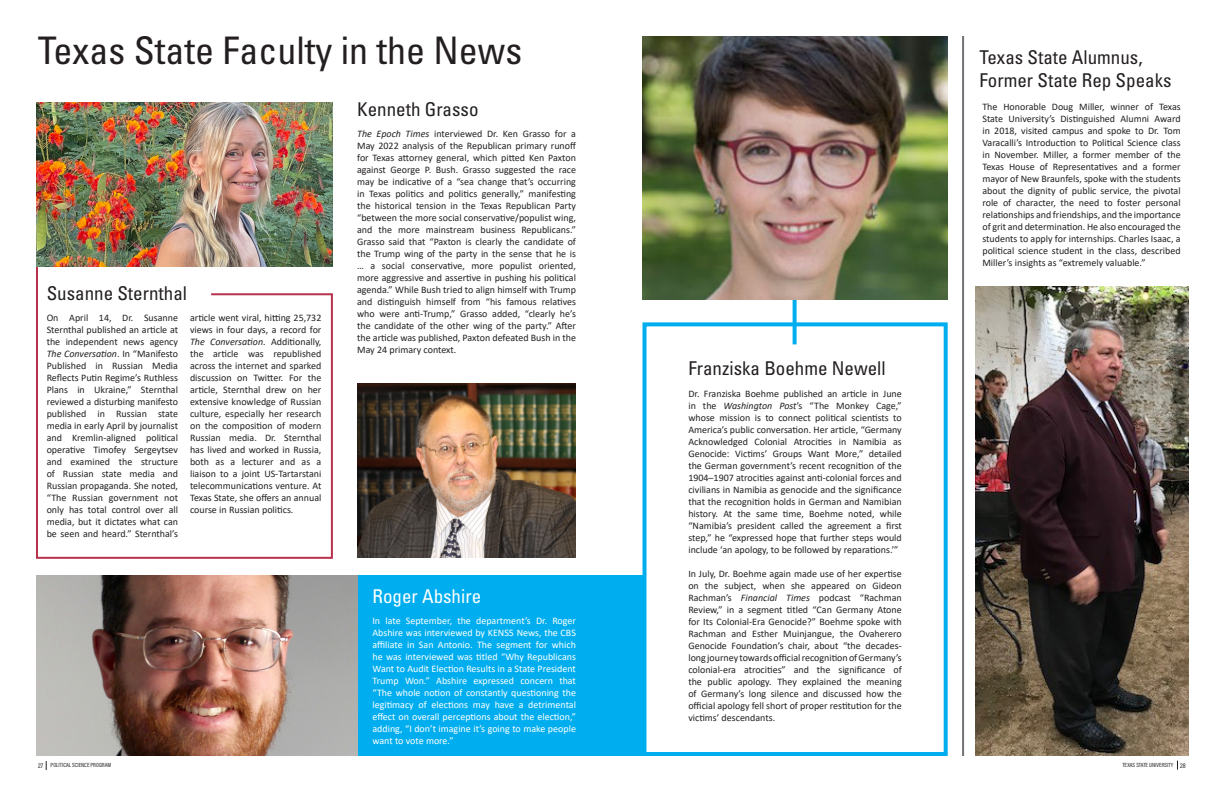
<style>
.page{position:relative;width:1224px;height:792px;background:#fff}
.page>*{position:absolute;margin:0;border:0;box-sizing:border-box;transform-origin:0 0}
.t1{font:condensed 38px "Univers LT Std";color:#231f20}
.t2{font:condensed 19px/22.8px "Univers LT Std";color:#231f20}
.t3{font:condensed 19px "Univers LT Std";color:#fff}
.t4{font:10px/12px "Calibri";color:#231f20;text-align:justify}
.t5{font:10px/12px "Calibri";color:#fff;text-align:justify}
.t6{font:6px "Acumin Pro Cond";color:#231f20}
.s1{font-style:italic}
.s2{font-size:7px}
</style>
<div class="page">
<div style="left:36px;top:260px;width:297px;height:299px;border:2px solid #b7314c"></div>
<svg style="left:793px;top:300px;width:4px;height:44px"></svg>
<div style="left:357px;top:575px;width:285px;height:181px;background:#00aeef"></div>
<img style="left:36px;top:102px;width:297px;height:164px">
<img style="left:36px;top:575px;width:321px;height:181px">
<div style="left:642px;top:322px;width:306px;height:434px;border:4px solid #00aeef"></div>
<img style="left:642px;top:36px;width:306px;height:264px">
<img style="left:357px;top:384px;width:219px;height:174px">
<hr style="left:962px;top:36px;width:2px;height:720px;background:#717275">
<img style="left:975px;top:286px;width:213px;height:470px">
<hr style="left:211px;top:293px;width:122px;height:2px;background:#b7314c">
<p class="t1" style="left:38px;top:26px;width:486px">Texas State Faculty in the News</p>
<p class="t2" style="left:47px;top:281px;width:142px">Susanne Sternthal</p>
<p class="t4" style="left:47px;top:312px;width:133px">On April 14, Dr. Susanne Sternthal published an article at the independent news agency <span class="s1">The Conversation</span>. In “Manifesto Published in Russian Media Reflects Putin Regime’s Ruthless Plans in Ukraine,” Sternthal reviewed a disturbing manifesto published in Russian state media in early April by journalist and Kremlin-aligned political operative Timofey Sergeytsev and examined the structure of Russian state media and Russian propaganda. She noted, “The Russian government not only has total control over all media, but it dictates what can be seen and heard.” Sternthal’s</p>
<p class="t4" style="left:190px;top:312px;width:133px">article went viral, hitting 25,732 views in four days, a record for <span class="s1">The Conversation</span>. Additionally, the article was republished across the internet and sparked discussion on Twitter. For the article, Sternthal drew on her extensive knowledge of Russian culture, especially her research on the composition of modern Russian media. Dr. Sternthal has lived and worked in Russia, both as a lecturer and as a liaison to a joint US-Tartarstani telecommunications venture. At Texas State, she offers an annual course in Russian politics.</p>
<p class="t2" style="left:357px;top:97px;width:123px">Kenneth Grasso</p>
<p class="t4" style="left:357px;top:128px;width:220px"><span class="s1">The Epoch Times</span> interviewed Dr. Ken Grasso for a May 2022 analysis of the Republican primary runoff for Texas attorney general, which pitted Ken Paxton against George P. Bush. Grasso suggested the race may be indicative of a “sea change that’s occurring in Texas politics and politics generally,” manifesting the historical tension in the Texas Republican Party “between the more social conservative/populist wing, and the more mainstream business Republicans.” Grasso said that “Paxton is clearly the candidate of the Trump wing of the party in the sense that he is … a social conservative, more populist oriented, more aggressive and assertive in pushing his political agenda.” While Bush tried to align himself with Trump and distinguish himself from “his famous relatives who were anti-Trump,” Grasso added, “clearly he’s the candidate of the other wing of the party.” After the article was published, Paxton defeated Bush in the May 24 primary context.</p>
<p class="t3" style="left:372px;top:584px;width:110px">Roger Abshire</p>
<p class="t5" style="left:372px;top:614px;width:205px">In late September, the department’s Dr. Roger Abshire was interviewed by KENS5 News, the CBS affiliate in San Antonio. The segment for which he was interviewed was titled “Why Republicans Want to Audit Election Results in a State President Trump Won.” Abshire expressed concern that “The whole notion of constantly questioning the legitimacy of elections may have a detrimental effect on overall perceptions about the election,” adding, “I don’t imagine it’s going to make people want to vote more.”</p>
<p class="t2" style="left:688px;top:357px;width:199px">Franziska Boehme Newell</p>
<p class="t4" style="left:688px;top:387px;width:215px">Dr. Franziska Boehme published an article in June in the <span class="s1">Washington Post</span>’s “The Monkey Cage,” whose mission is to connect political scientists to America’s public conversation. Her article, “Germany Acknowledged Colonial Atrocities in Namibia as Genocide: Victims’ Groups Want More,” detailed the German government’s recent recognition of the 1904–1907 atrocities against anti-colonial forces and civilians in Namibia as genocide and the significance that the recognition holds in German and Namibian history. At the same time, Boehme noted, while “Namibia’s president called the agreement a first step,” he “expressed hope that further steps would include ‘an apology, to be followed by reparations.’”</p>
<p class="t4" style="left:688px;top:567px;width:215px">In July, Dr. Boehme again made use of her expertise on the subject, when she appeared on Gideon Rachman’s <span class="s1">Financial Times</span> podcast “Rachman Review,” in a segment titled “Can Germany Atone for Its Colonial-Era Genocide?” Boehme spoke with Rachman and Esther Muinjangue, the Ovaherero Genocide Foundation’s chair, about “the decades&shy;long journey towards official recognition of Germany’s colonial-era atrocities” and the significance of the public apology. They explained the meaning of Germany’s long silence and discussed how the official apology fell short of proper restitution for the victims’ descendants.</p>
<p class="t2" style="left:979px;top:45px;width:194px">Texas State Alumnus,<br>Former State Rep Speaks</p>
<p class="t4" style="left:982px;top:101px;width:200px">The Honorable Doug Miller, winner of Texas State University’s Distinguished Alumni Award in 2018, visited campus and spoke to Dr. Tom Varacalli’s Introduction to Political Science class in November. Miller, a former member of the Texas House of Representatives and a former mayor of New Braunfels, spoke with the students about the dignity of public service, the pivotal role of character, the need to foster personal relationships and friendships, and the importance of grit and determination. He also encouraged the students to apply for internships. Charles Isaac, a political science student in the class, described Miller’s insights as “extremely valuable.”</p>
<p class="t6" style="left:38px;top:761px;width:75px"><span class="s2">27</span> POLITICAL SCIENCE PROGRAM</p>
<p class="t6" style="left:1122px;top:761px;width:65px">TEXAS STATE UNIVERSITY <span class="s2">28</span></p>
</div>
